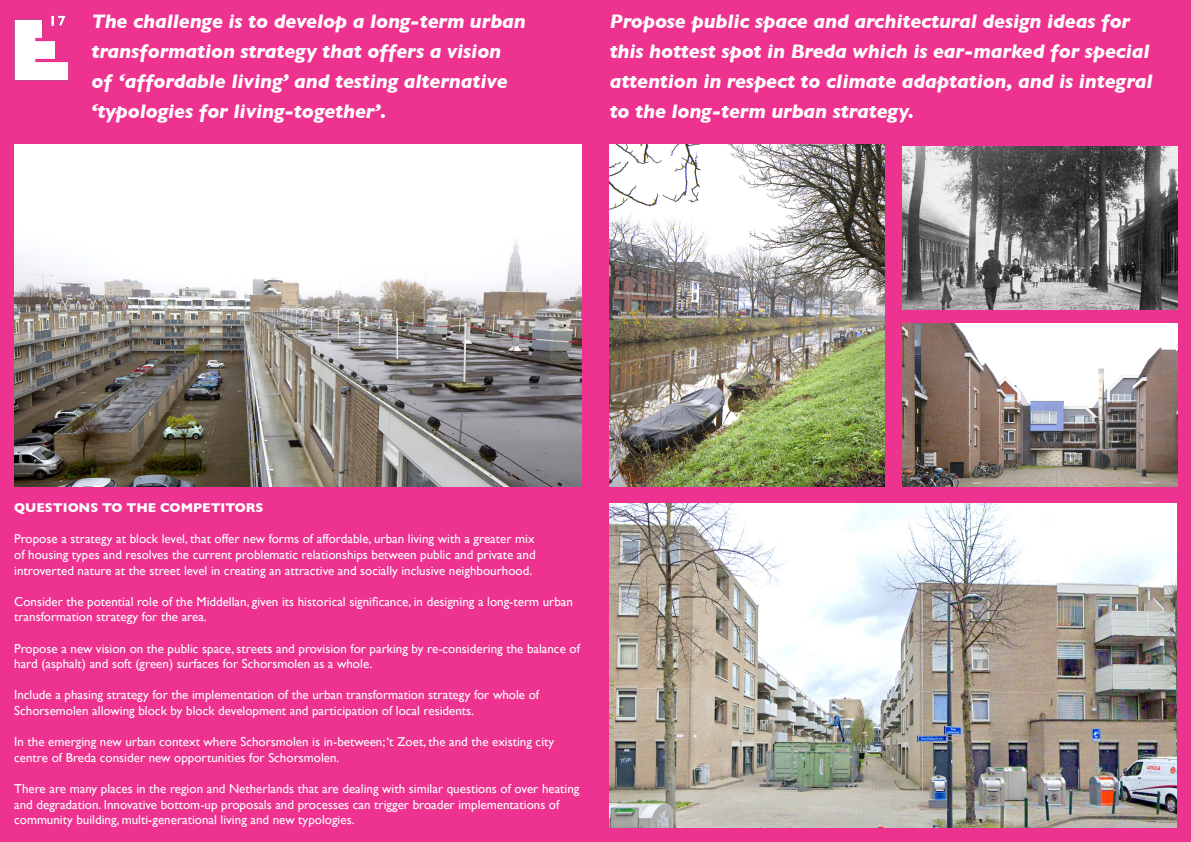
<style>
.page{position:relative;width:1191px;height:842px;background:#fff}
.page>*{position:absolute;margin:0;border:0;box-sizing:border-box;transform-origin:0 0}
.t1{font:italic 700 20px/30px "Gill Sans";letter-spacing:-.01em;color:#fff}
.t2{font:13px/15.6px "Gill Sans";color:#fff}
.t3{font:700 13px "Gill Sans";color:#fff}
</style>
<div class="page">
<div style="left:0;top:0;width:598px;height:842px;background:#ed328f"></div>
<img style="left:14px;top:15px;width:55px;height:66px">
<img style="left:14px;top:145px;width:567px;height:341px">
<div style="left:597px;top:0;width:594px;height:842px;background:#ed328f"></div>
<img style="left:609px;top:145px;width:275px;height:341px">
<img style="left:902px;top:146px;width:275px;height:163px">
<img style="left:902px;top:323px;width:275px;height:163px">
<img style="left:609px;top:503px;width:567px;height:325px">
<p class="t1" style="left:91px;top:6px;width:436px">The challenge is to develop a long-term urban</p>
<p class="t1" style="left:91px;top:36px;width:411px">transformation strategy that offers a vision</p>
<p class="t1" style="left:91px;top:66px;width:418px">of ‘affordable living’ and testing alternative</p>
<p class="t1" style="left:91px;top:96px;width:296px">‘typologies for living-together’.</p>
<p class="t1" style="left:609px;top:6px;width:544px">Propose public space and architectural design ideas for this hottest spot in Breda which is ear-marked for special attention in respect to climate adaptation, and is integral to the long-term urban strategy.</p>
<p class="t3" style="left:14px;top:497px;width:251px">QUESTIONS TO THE COMPETITORS</p>
<p class="t2" style="left:14px;top:531px;width:523px;text-align:justify">Propose a strategy at block level, that offer new forms of affordable, urban living with a greater mix of housing types and resolves the current problematic relationships between public and private and introverted nature at the street level in creating an attractive and socially inclusive neighbourhood.</p>
<p class="t2" style="left:14px;top:593px;width:560px">Consider the potential role of the Middellan, given its historical significance, in designing a long-term urban transformation strategy for the area.</p>
<p class="t2" style="left:14px;top:640px;width:567px">Propose a new vision on the public space, streets and provision for parking by re-considering the balance of hard (asphalt) and soft (green) surfaces for Schorsmolen as a whole.</p>
<p class="t2" style="left:14px;top:687px;width:526px">Include a phasing strategy for the implementation of the urban transformation strategy for whole of<br>Schorsemolen allowing block by block development and participation of local residents.</p>
<p class="t2" style="left:14px;top:734px;width:541px">In the emerging new urban context where Schorsmolen is in-between; ‘t Zoet, the and the existing city centre of Breda consider new opportunities for Schorsmolen.</p>
<p class="t2" style="left:14px;top:781px;width:567px">There are many places in the region and Netherlands that are dealing with similar questions of over heating and degradation. Innovative bottom-up proposals and processes can trigger broader implementations of community building, multi-generational living and new typologies.</p>
</div>
